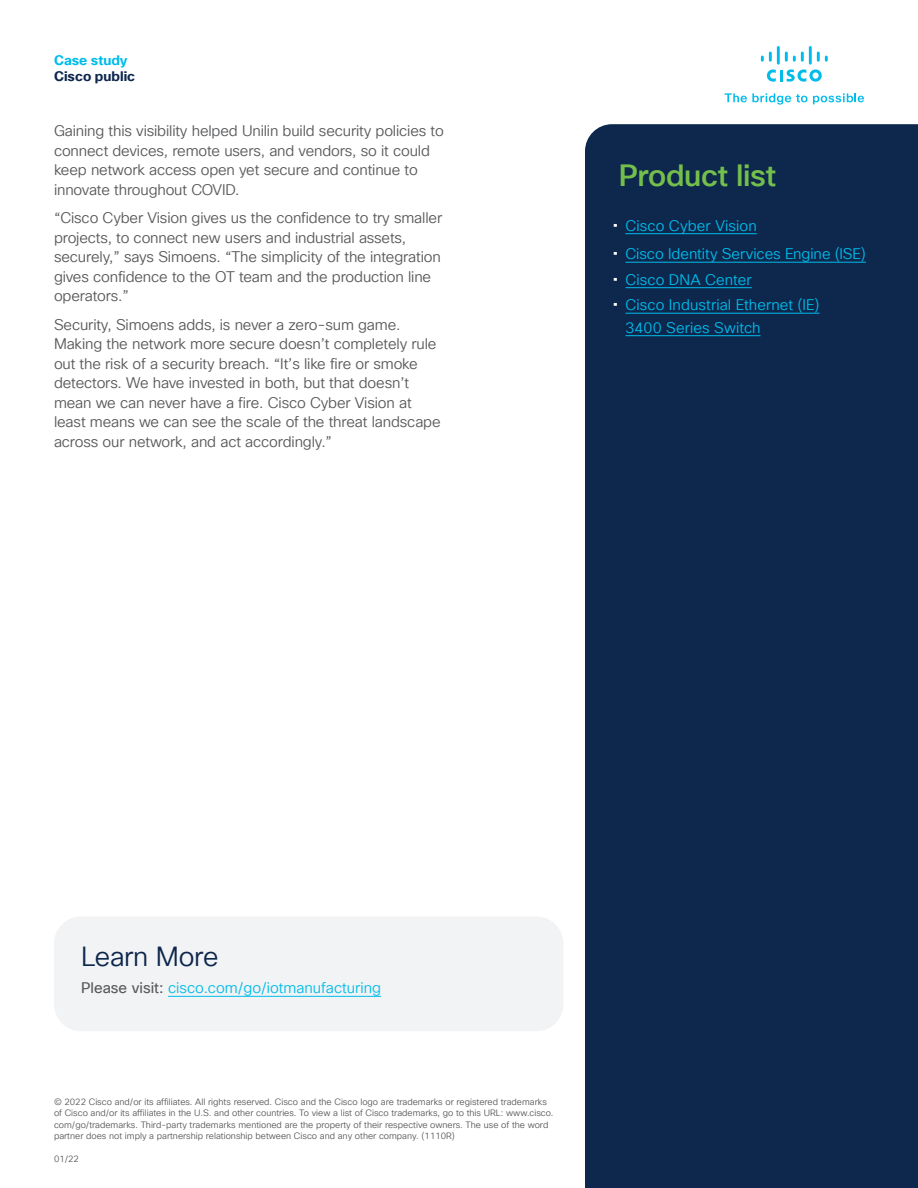
<style>
.page{position:relative;width:918px;height:1188px;background:#fff}
.page>*{position:absolute;margin:0;border:0;box-sizing:border-box;transform-origin:0 0}
.Sidebar_Heading_Gree{font:500 30px "Cisco Sans TT";letter-spacing:-.015em;color:#74bf4b}
.Subhead2_midnight_bl{font:27px "Cisco Sans TT Light";letter-spacing:-.015em;color:#0d274d}
.Body{font:15px/19.5px "Cisco Sans TT Light";letter-spacing:-.01em;color:#57585a}
.Body-2{font:15px/22.5px "Cisco Sans TT Light";color:#00bceb}
.Confidentiality{font:700 13.5px "Cisco Sans TT";color:#0d274d}
.Doc_Type{font:700 13.5px "Cisco Sans TT";color:#00bceb}
.Footer_-_gray{font:9px/11.2px "Cisco Sans TT Light";color:#57585a}
.s1{font-family:"Cisco Sans TT";font-size:18px;color:#fff}
.s2{font-family:"Cisco Sans TT";color:#57585a}
</style>
<div class="page">
<svg style="left:725px;top:93px;width:82px;height:12px"></svg>
<svg style="left:813px;top:93px;width:51px;height:11px"></svg>
<svg style="left:767px;top:69px;width:55px;height:13px"></svg>
<svg style="left:761px;top:52px;width:11px;height:10px"></svg>
<hr style="left:777px;top:46px;width:3px;height:19px;background:#00bceb">
<svg style="left:785px;top:52px;width:19px;height:10px"></svg>
<hr style="left:809px;top:46px;width:3px;height:19px;background:#00bceb">
<svg style="left:817px;top:52px;width:11px;height:10px"></svg>
<div style="left:585px;top:124px;width:333px;height:1064px;background:#0d274d"></div>
<hr style="left:626px;top:233px;width:131px;height:1px;background:#00bceb">
<hr style="left:626px;top:262px;width:240px;height:1px;background:#00bceb">
<hr style="left:626px;top:287px;width:126px;height:1px;background:#00bceb">
<hr style="left:626px;top:313px;width:193px;height:1px;background:#00bceb">
<hr style="left:626px;top:335px;width:135px;height:1px;background:#00bceb">
<div style="left:54px;top:916px;width:509px;height:115px;background:#f2f3f4;border-radius:27px"></div>
<hr style="left:168px;top:996px;width:213px;height:1px;background:#00bceb">
<p class="Doc_Type" style="left:54px;top:51px;width:75px">Case study</p>
<p class="Confidentiality" style="left:54px;top:67px;width:83px">Cisco public</p>
<p class="Body" style="left:54px;top:122px;width:391px">Gaining this visibility helped Unilin build security policies to connect devices, remote users, and vendors, so it could keep network access open yet secure and continue to innovate throughout COVID.</p>
<p class="Body" style="left:54px;top:209px;width:390px">“Cisco Cyber Vision gives us the confidence to try smaller projects, to connect new users and industrial assets, securely,” says Simoens. “The simplicity of the integration gives confidence to the OT team and the production line operators.”</p>
<p class="Body" style="left:54px;top:315px;width:388px">Security, Simoens adds, is never a zero-sum game.<br>Making the network more secure doesn’t completely rule out the risk of a security breach. “It’s like fire or smoke detectors. We have invested in both, but that doesn’t mean we can never have a fire. Cisco Cyber Vision at least means we can see the scale of the threat landscape across our network, and act accordingly.”</p>
<p class="Sidebar_Heading_Gree" style="left:619px;top:156px;width:159px">Product list</p>
<p class="Body-2" style="left:613px;top:215px;width:145px"><span class="s1">•</span> Cisco Cyber Vision</p>
<p class="Body-2" style="left:613px;top:243px;width:255px"><span class="s1">•</span> Cisco Identity Services Engine (ISE)</p>
<p class="Body-2" style="left:613px;top:269px;width:140px"><span class="s1">•</span> Cisco DNA Center</p>
<p class="Body-2" style="left:626px;top:294px;width:195px;text-indent:-13px"><span class="s1">•</span> Cisco Industrial Ethernet (IE)<br>3400 Series Switch</p>
<p class="Subhead2_midnight_bl" style="left:81px;top:939px;width:139px">Learn More</p>
<p class="Body-2" style="left:81px;top:977px;width:302px"><span class="s2">Please visit:</span> cisco.com/go/iotmanufacturing</p>
<p class="Footer_-_gray" style="left:54px;top:1097px;width:501px">© 2022 Cisco and/or its affiliates. All rights reserved. Cisco and the Cisco logo are trademarks or registered trademarks of Cisco and/or its affiliates in the U.S. and other countries. To view a list of Cisco trademarks, go to this URL: www.cisco. com/go/trademarks. Third-party trademarks mentioned are the property of their respective owners. The use of the word partner does not imply a partnership relationship between Cisco and any other company. (1110R)</p>
<p class="Footer_-_gray" style="left:54px;top:1154px;width:27px">01/22</p>
</div>
